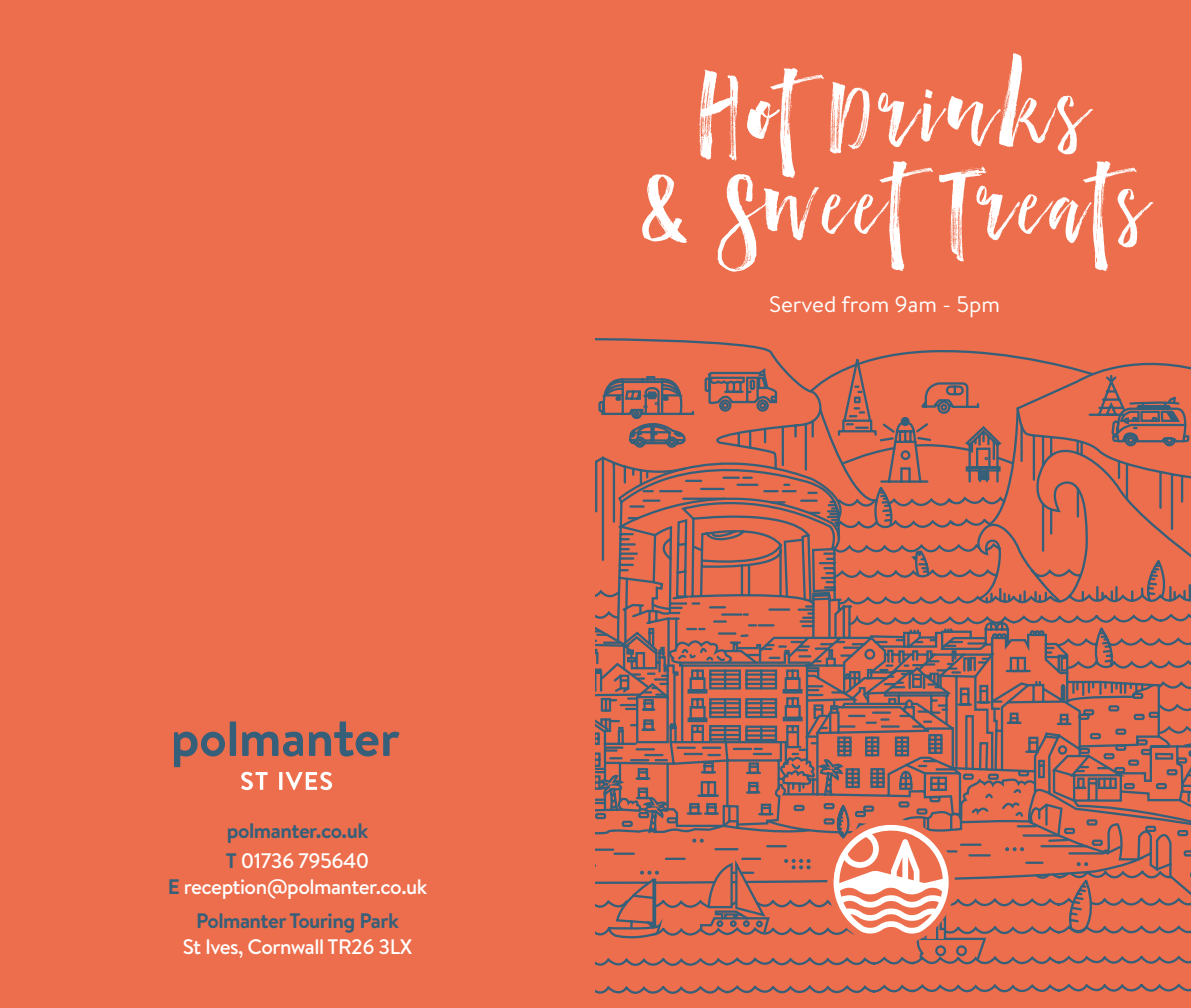
<style>
.page{position:relative;width:1191px;height:1008px;background:#ed6e4c}
.page>*{position:absolute;margin:0;border:0;box-sizing:border-box;transform-origin:0 0}
.t1{font:72px/93px "Boomshell Font";letter-spacing:.075em;color:#fff;text-align:center}
.t2{font:22.5px "Brandon Text";color:#fff}
.t3{font:500 21px/34.5px "Brandon Text";letter-spacing:-.025em;color:#fff;text-align:center}
.t4{font:700 21px/30px "Brandon Text";letter-spacing:-.025em;color:#365f79}
.s1{font-weight:500;color:#fff}
.s2{font-weight:700;color:#365f79}
</style>
<div class="page">
<svg style="left:612px;top:366px;width:185px;height:15px"></svg>
<svg style="left:595px;top:381px;width:596px;height:613px"></svg>
<svg style="left:1065px;top:881px;width:31px;height:67px"></svg>
<svg style="left:808px;top:350px;width:287px;height:116px"></svg>
<svg style="left:595px;top:625px;width:393px;height:337px"></svg>
<svg style="left:174px;top:731px;width:51px;height:36px"></svg>
<div style="left:230px;top:721px;width:6px;height:35px;background:#365f79"></div>
<svg style="left:242px;top:731px;width:61px;height:25px"></svg>
<svg style="left:309px;top:721px;width:91px;height:35px"></svg>
<svg style="left:241px;top:772px;width:27px;height:18px"></svg>
<hr style="left:279px;top:772px;width:3px;height:18px;background:#fff">
<svg style="left:285px;top:772px;width:47px;height:18px"></svg>
<p class="t4" style="left:226px;top:815px;width:145px">polmanter.co.uk<br>T <span class="s1">01736 795640</span></p>
<p class="t3" style="left:168px;top:869px;width:261px"><span class="s2">E</span> reception@polmanter.co.uk<br><span class="s2">Polmanter Touring Park</span></p>
<p class="t3" style="left:183px;top:929px;width:231px">St Ives, Cornwall TR26 3LX</p>
<h1 class="t1" style="left:639px;top:65px;width:510px">Hot Drinks<br>&amp; Sweet Treats</h1>
<p class="t2" style="left:769px;top:289px;width:233px">Served from 9am - 5pm</p>
</div>
